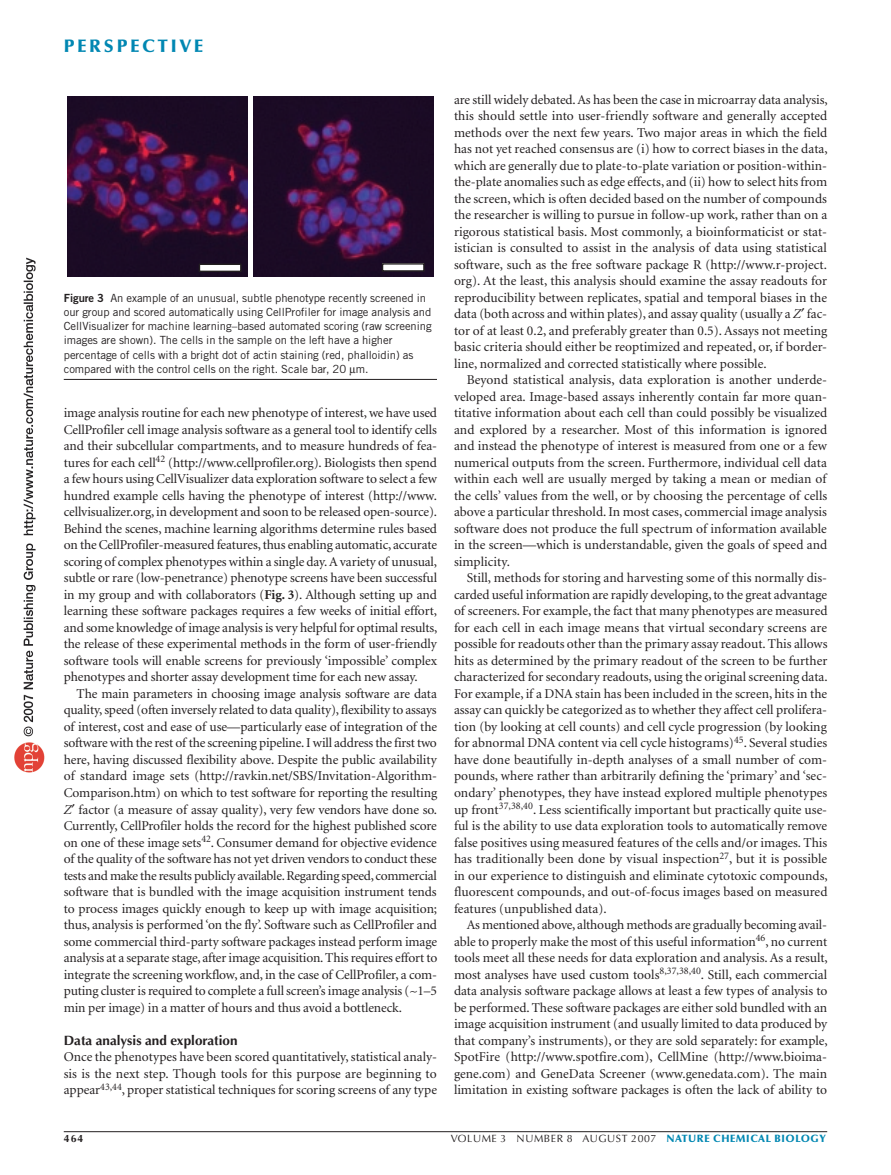
<style>
.page{position:relative;width:891px;height:1175px;background:#fff}
.page>*{position:absolute;margin:0;border:0;box-sizing:border-box;transform-origin:0 0}
.t1{font:900 18px "Optima";letter-spacing:.15em;color:#0087b2}
.t2{font:13.5px/16.5px "Minion";color:#231f20;text-align:justify}
.t3{font:700 13.5px "Optima";color:#231f20}
.t4{font:11.25px/14.2px "Trade Gothic";letter-spacing:-.005em;color:#231f20}
.t5{font:10.5px "Optima";letter-spacing:.05em;color:#231f20}
.t6{font:700 10.5px "Optima";color:#231f20}
.s1{font-family:"Trade Gothic Bold Two"}
.s2{font-weight:700}
.s3{font-style:italic}
.s4{font-weight:900;color:#0087b2}
</style>
<div class="page">
<img style="left:14px;top:96px;width:814px;height:1037px">
<img style="left:68px;top:96px;width:180px;height:180px">
<img style="left:253px;top:96px;width:180px;height:180px">
<div style="left:199px;top:264px;width:42px;height:7px;background:#fff"></div>
<div style="left:199px;top:263px;width:43px;height:9px;border:1px solid #231f20"></div>
<div style="left:383px;top:264px;width:41px;height:7px;background:#fff"></div>
<div style="left:382px;top:263px;width:43px;height:9px;border:1px solid #231f20"></div>
<hr style="left:64px;top:379px;width:373px;height:1px;background:#231f20">
<hr style="left:64px;top:1131px;width:763px;height:1px;background:#231f20">
<svg style="left:72px;top:803px;width:3px;height:4px"></svg>
<svg style="left:801px;top:308px;width:3px;height:4px"></svg>
<svg style="left:350px;top:367px;width:6px;height:8px"></svg>
<h1 class="t1" style="left:64px;top:35px;width:141px">PERSPECTIVE</h1>
<p class="t4" style="left:64px;top:290px;width:370px"><span class="s1">Figure 3</span> An example of an unusual, subtle phenotype recently screened in our group and scored automatically using CellProfiler for image analysis and CellVisualizer for machine learning–based automated scoring (raw screening images are shown). The cells in the sample on the left have a higher percentage of cells with a bright dot of actin staining (red, phalloidin) as compared with the control cells on the right. Scale bar, 20 m.</p>
<p class="t2" style="left:64px;top:405px;width:375px">image analysis routine for each new phenotype of interest, we have used CellProfiler cell image analysis software as a general tool to identify cells and their subcellular compartments, and to measure hundreds of fea&shy;tures for each cell<sup>42</sup> (http://www.cellprofiler.org). Biologists then spend a few hours using CellVisualizer data exploration software to select a few hundred example cells having the phenotype of interest (http://www. cellvisualizer.org, in development and soon to be released open-source).<br>Behind the scenes, machine learning algorithms determine rules based on the CellProfiler-measured features, thus enabling automatic, accurate scoring of complex phenotypes within a single day. A variety of unusual, subtle or rare (low-penetrance) phenotype screens have been successful in my group and with collaborators (<span class="s2">Fig. 3</span>). Although setting up and learning these software packages requires a few weeks of initial effort, and some knowledge of image analysis is very helpful for optimal results, the release of these experimental methods in the form of user-friendly software tools will enable screens for previously ‘impossible’ complex phenotypes and shorter assay development time for each new assay.</p>
<p class="t2" style="left:64px;top:686px;width:375px;text-indent:13px">The main parameters in choosing image analysis software are data quality, speed (often inversely related to data quality), flexibility to assays of interest, cost and ease of use—particularly ease of integration of the software with the rest of the screening pipeline. I will address the first two here, having discussed flexibility above. Despite the public availability of standard image sets (http://ravkin.net/SBS/Invitation-Algorithm-Comparison.htm) on which to test software for reporting the resulting <span class="s3">Z</span> factor (a measure of assay quality), very few vendors have done so.<br>Currently, CellProfiler holds the record for the highest published score on one of these image sets<sup>42</sup>. Consumer demand for objective evidence of the quality of the software has not yet driven vendors to conduct these tests and make the results publicly available. Regarding speed, commercial software that is bundled with the image acquisition instrument tends to process images quickly enough to keep up with image acquisition; thus, analysis is performed ‘on the fly’. Software such as CellProfiler and some commercial third-party software packages instead perform image analysis at a separate stage, after image acquisition. This requires effort to integrate the screening workflow, and, in the case of CellProfiler, a com&shy;puting cluster is required to complete a full screen’s image analysis (~1–5 min per image) in a matter of hours and thus avoid a bottleneck.</p>
<p class="t3" style="left:64px;top:1032px;width:175px">Data analysis and exploration</p>
<p class="t2" style="left:64px;top:1049px;width:375px">Once the phenotypes have been scored quantitatively, statistical analy&shy;sis is the next step. Though tools for this purpose are beginning to appear<sup>43,44</sup>, proper statistical techniques for scoring screens of any type</p>
<p class="t2" style="left:454px;top:92px;width:375px">are still widely debated. As has been the case in microarray data analysis, this should settle into user-friendly software and generally accepted methods over the next few years. Two major areas in which the field has not yet reached consensus are (i) how to correct biases in the data, which are generally due to plate-to-plate variation or position-within&shy;the-plate anomalies such as edge effects, and (ii) how to select hits from the screen, which is often decided based on the number of compounds the researcher is willing to pursue in follow-up work, rather than on a rigorous statistical basis. Most commonly, a bioinformaticist or stat&shy;istician is consulted to assist in the analysis of data using statistical software, such as the free software package R (http://www.r-project. org). At the least, this analysis should examine the assay readouts for reproducibility between replicates, spatial and temporal biases in the data (both across and within plates), and assay quality (usually a <span class="s3">Z</span> fac&shy;tor of at least 0.2, and preferably greater than 0.5). Assays not meeting basic criteria should either be reoptimized and repeated, or, if border&shy;line, normalized and corrected statistically where possible.</p>
<p class="t2" style="left:454px;top:372px;width:375px;text-indent:13px">Beyond statistical analysis, data exploration is another underde&shy;veloped area. Image-based assays inherently contain far more quan&shy;titative information about each cell than could possibly be visualized and explored by a researcher. Most of this information is ignored and instead the phenotype of interest is measured from one or a few numerical outputs from the screen. Furthermore, individual cell data within each well are usually merged by taking a mean or median of the cells’ values from the well, or by choosing the percentage of cells above a particular threshold. In most cases, commercial image analysis software does not produce the full spectrum of information available in the screen—which is understandable, given the goals of speed and simplicity.</p>
<p class="t2" style="left:454px;top:570px;width:375px;text-indent:13px">Still, methods for storing and harvesting some of this normally dis&shy;carded useful information are rapidly developing, to the great advantage of screeners. For example, the fact that many phenotypes are measured for each cell in each image means that virtual secondary screens are possible for readouts other than the primary assay readout. This allows hits as determined by the primary readout of the screen to be further characterized for secondary readouts, using the original screening data.<br>For example, if a DNA stain has been included in the screen, hits in the assay can quickly be categorized as to whether they affect cell prolifera&shy;tion (by looking at cell counts) and cell cycle progression (by looking for abnormal DNA content via cell cycle histograms)<sup>45</sup>. Several studies have done beautifully in-depth analyses of a small number of com&shy;pounds, where rather than arbitrarily defining the ‘primary’ and ‘sec&shy;ondary’ phenotypes, they have instead explored multiple phenotypes up front<sup>37,38,40</sup>. Less scientifically important but practically quite use&shy;ful is the ability to use data exploration tools to automatically remove false positives using measured features of the cells and/or images. This has traditionally been done by visual inspection<sup>27</sup>, but it is possible in our experience to distinguish and eliminate cytotoxic compounds, fluorescent compounds, and out-of-focus images based on measured features (unpublished data).</p>
<p class="t2" style="left:454px;top:917px;width:375px;text-indent:13px">As mentioned above, although methods are gradually becoming avail&shy;able to properly make the most of this useful information<sup>46</sup>, no current tools meet all these needs for data exploration and analysis. As a result, most analyses have used custom tools<sup>8,37,38,40</sup>. Still, each commercial data analysis software package allows at least a few types of analysis to be performed. These software packages are either sold bundled with an image acquisition instrument (and usually limited to data produced by that company’s instruments), or they are sold separately: for example, SpotFire (http://www.spotfire.com), CellMine (http://www.bioima&shy;gene.com) and GeneData Screener (www.genedata.com). The main limitation in existing software packages is often the lack of ability to</p>
<p class="t6" style="left:64px;top:1132px;width:21px">464</p>
<p class="t5" style="left:451px;top:1132px;width:376px">VOLUME 3 NUMBER 8 AUGUST 2007 <span class="s4">NATURE CHEMICAL BIOLOGY</span></p>
</div>
